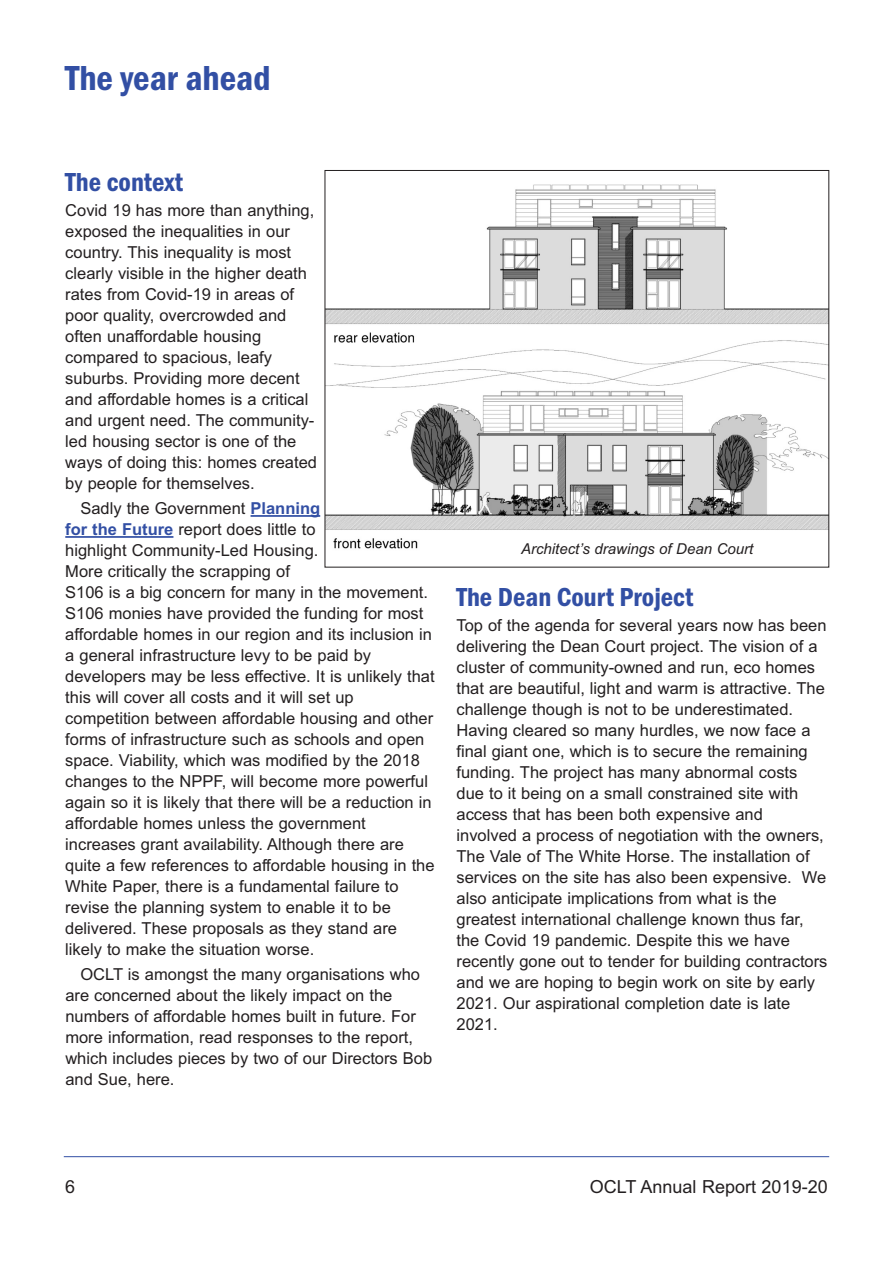
<style>
.page{position:relative;width:893px;height:1263px;background:#fff}
.page>*{position:absolute;margin:0;border:0;box-sizing:border-box;transform-origin:0 0}
.t1{font:600 condensed 36px "Franklin Gothic";color:#324fa4}
.t2{font:600 condensed 27px "Franklin Gothic";color:#324fa4}
.t3{font:18px "Arial";color:#231f20}
.t4{font:16.5px/21px "Arial";color:#231f20}
.t5{font:italic 15px "Arial";color:#231f20}
.s1{font-weight:700;color:#324fa4}
</style>
<div class="page">
<hr style="left:64px;top:1156px;width:765px;height:1px;background:#324fa4">
<hr style="left:251px;top:515px;width:69px;height:2px;background:#324fa4">
<hr style="left:65px;top:536px;width:108px;height:2px;background:#324fa4">
<img style="left:327px;top:184px;width:500px;height:365px">
<h1 class="t1" style="left:65px;top:57px;width:207px">The year ahead</h1>
<h2 class="t2" style="left:65px;top:165px;width:119px">The context</h2>
<p class="t4" style="left:65px;top:200px;width:253px">Covid 19 has more than anything, exposed the inequalities in our country. This inequality is most clearly visible in the higher death rates from Covid-19 in areas of poor quality, overcrowded and often unaffordable housing compared to spacious, leafy suburbs. Providing more decent and affordable homes is a critical and urgent need. The community&shy;led housing sector is one of the ways of doing this: homes created by people for themselves.</p>
<p class="t4" style="left:65px;top:498px;width:371px;text-indent:15px">Sadly the Government <span class="s1">Planning<br>for the Future</span> report does little to<br>highlight Community-Led Housing.<br>More critically the scrapping of<br>S106 is a big concern for many in the movement.<br>S106 monies have provided the funding for most affordable homes in our region and its inclusion in a general infrastructure levy to be paid by developers may be less effective. It is unlikely that this will cover all costs and it will set up competition between affordable housing and other forms of infrastructure such as schools and open space. Viability, which was modified by the 2018 changes to the NPPF, will become more powerful again so it is likely that there will be a reduction in affordable homes unless the government increases grant availability. Although there are quite a few references to affordable housing in the White Paper, there is a fundamental failure to revise the planning system to enable it to be delivered. These proposals as they stand are likely to make the situation worse.</p>
<p class="t4" style="left:65px;top:964px;width:368px;text-indent:15px">OCLT is amongst the many organisations who are concerned about the likely impact on the numbers of affordable homes built in future. For more information, read responses to the report, which includes pieces by two of our Directors Bob and Sue, here.</p>
<p class="t5" style="left:521px;top:540px;width:234px">Architect’s drawings of Dean Court</p>
<h2 class="t2" style="left:456px;top:581px;width:238px">The Dean Court Project</h2>
<p class="t4" style="left:456px;top:615px;width:373px">Top of the agenda for several years now has been delivering the Dean Court project. The vision of a cluster of community-owned and run, eco homes that are beautiful, light and warm is attractive. The challenge though is not to be underestimated.<br>Having cleared so many hurdles, we now face a final giant one, which is to secure the remaining funding. The project has many abnormal costs due to it being on a small constrained site with access that has been both expensive and involved a process of negotiation with the owners, The Vale of The White Horse. The installation of services on the site has also been expensive. We also anticipate implications from what is the greatest international challenge known thus far, the Covid 19 pandemic. Despite this we have recently gone out to tender for building contractors and we are hoping to begin work on site by early 2021. Our aspirational completion date is late 2021.</p>
<p class="t3" style="left:65px;top:1176px;width:12px">6</p>
<p class="t3" style="left:590px;top:1176px;width:239px">OCLT Annual Report 2019-20</p>
</div>
